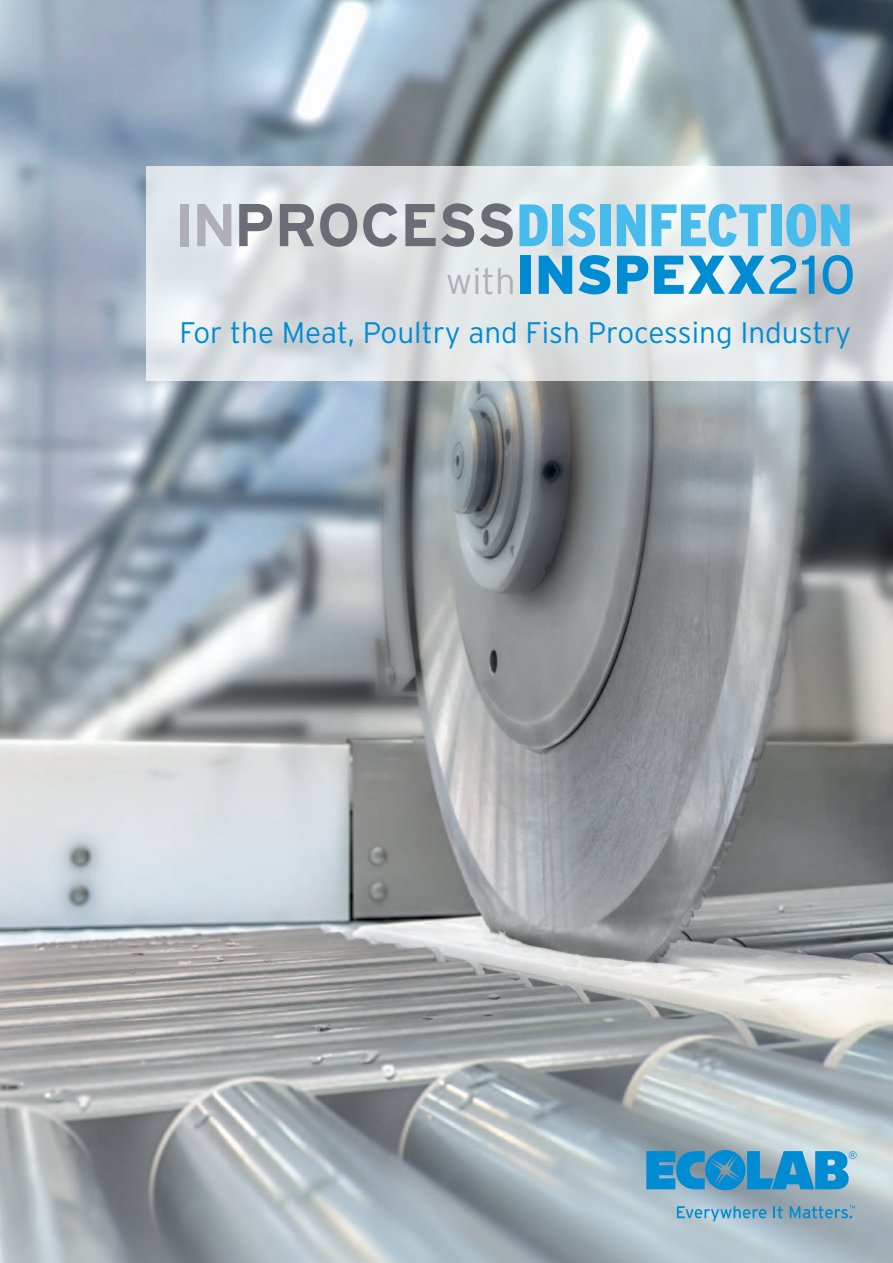
<style>
.page{position:relative;width:893px;height:1263px;background:#fff}
.page>*{position:absolute;margin:0;border:0;box-sizing:border-box;transform-origin:0 0}
.t1{font:900 condensed 59.55px "Interstate";color:#47bbeb}
.t2{font:900 54.6px "Interstate";color:#008cd2}
.t3{font:300 29.7px "Interstate";color:#008cd2}
.s1{font-weight:700;font-stretch:normal;font-size:60.3px;color:#aeb0b6}
.s2{font-weight:700;font-stretch:normal;font-size:60.3px;color:#6a6d76}
.s3{font-weight:300;font-size:36.45px;color:#aeb0b6}
.s4{font-weight:400}
</style>
<div class="page">
<img style="left:0;top:0;width:893px;height:1263px">
<svg style="left:646px;top:1150px;width:210px;height:40px;background:#3899c9"></svg>
<svg style="left:677px;top:1206px;width:89px;height:15px"></svg>
<svg style="left:773px;top:1206px;width:10px;height:12px"></svg>
<svg style="left:790px;top:1205px;width:65px;height:13px"></svg>
<svg style="left:146px;top:166px;width:747px;height:215px;background:#dde1e3"></svg>
<h1 class="t1" style="left:174px;top:189px;width:680px"><span class="s1">IN</span><span class="s2">PROCESS</span>DISINFECTION</h1>
<h2 class="t2" style="left:446px;top:241px;width:411px"><span class="s3">with</span>INSPEXX<span class="s4">210</span></h2>
<p class="t3" style="left:180px;top:314px;width:673px">For the Meat, Poultry and Fish Processing Industry</p>
</div>
